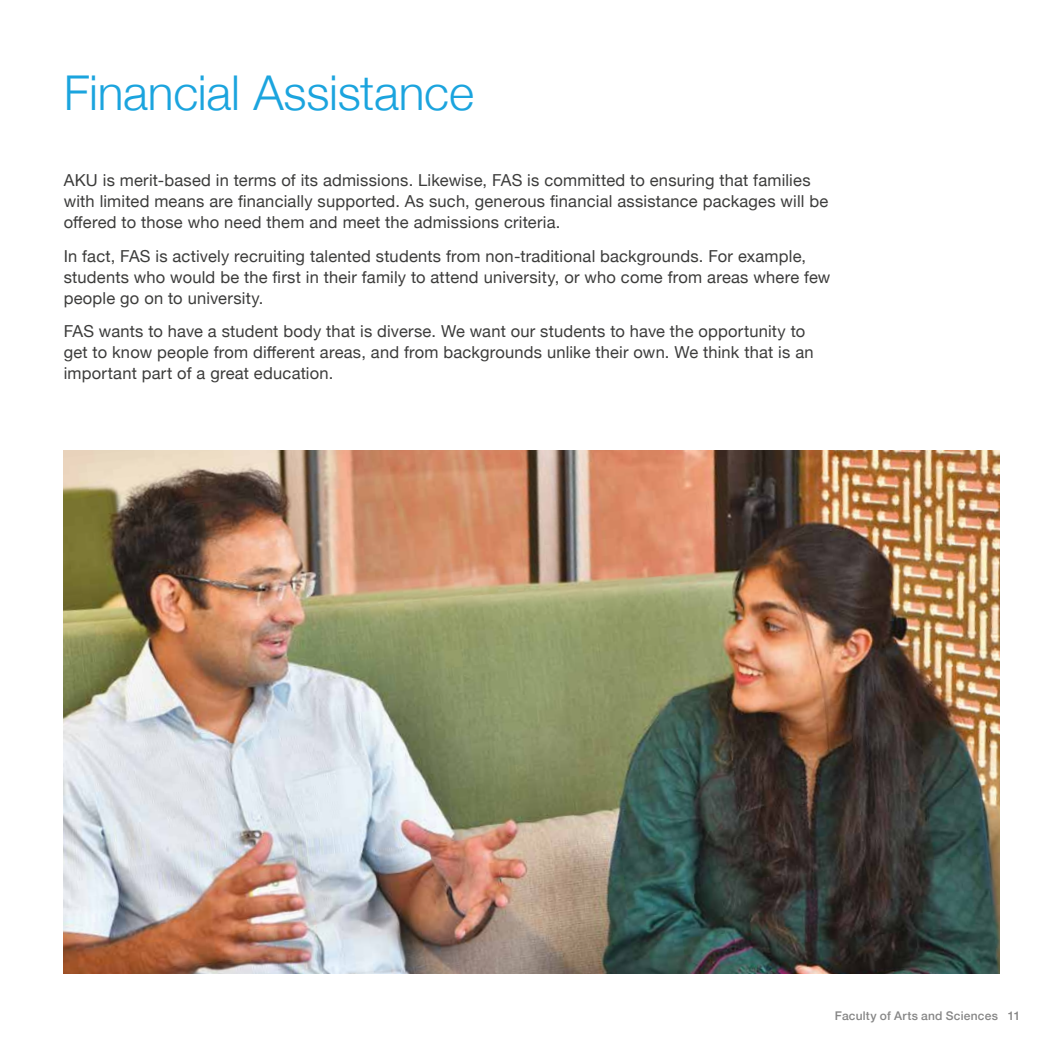
<style>
.page{position:relative;width:1063px;height:1063px;background:#fff}
.page>*{position:absolute;margin:0;border:0;box-sizing:border-box;transform-origin:0 0}
.t1{font:300 48px "Helvetica Neue";letter-spacing:-.005em;color:#1ba4de}
.t2{font:16.5px/21px "Helvetica Neue";letter-spacing:.01em;color:#3c3c3b}
.t3{font:500 12px "Helvetica Neue";letter-spacing:.015em;color:#878787}
</style>
<div class="page">
<img style="left:64px;top:451px;width:935px;height:523px">
<h1 class="t1" style="left:64px;top:54px;width:412px">Financial Assistance</h1>
<p class="t2" style="left:64px;top:170px;width:766px">AKU is merit-based in terms of its admissions. Likewise, FAS is committed to ensuring that families with limited means are financially supported. As such, generous financial assistance packages will be offered to those who need them and meet the admissions criteria.</p>
<p class="t2" style="left:64px;top:246px;width:768px">In fact, FAS is actively recruiting talented students from non-traditional backgrounds. For example, students who would be the first in their family to attend university, or who come from areas where few people go on to university.</p>
<p class="t2" style="left:64px;top:322px;width:751px">FAS wants to have a student body that is diverse. We want our students to have the opportunity to get to know people from different areas, and from backgrounds unlike their own. We think that is an important part of a great education.</p>
<p class="t3" style="left:835px;top:1007px;width:187px">Faculty of Arts and Sciences 11</p>
</div>
